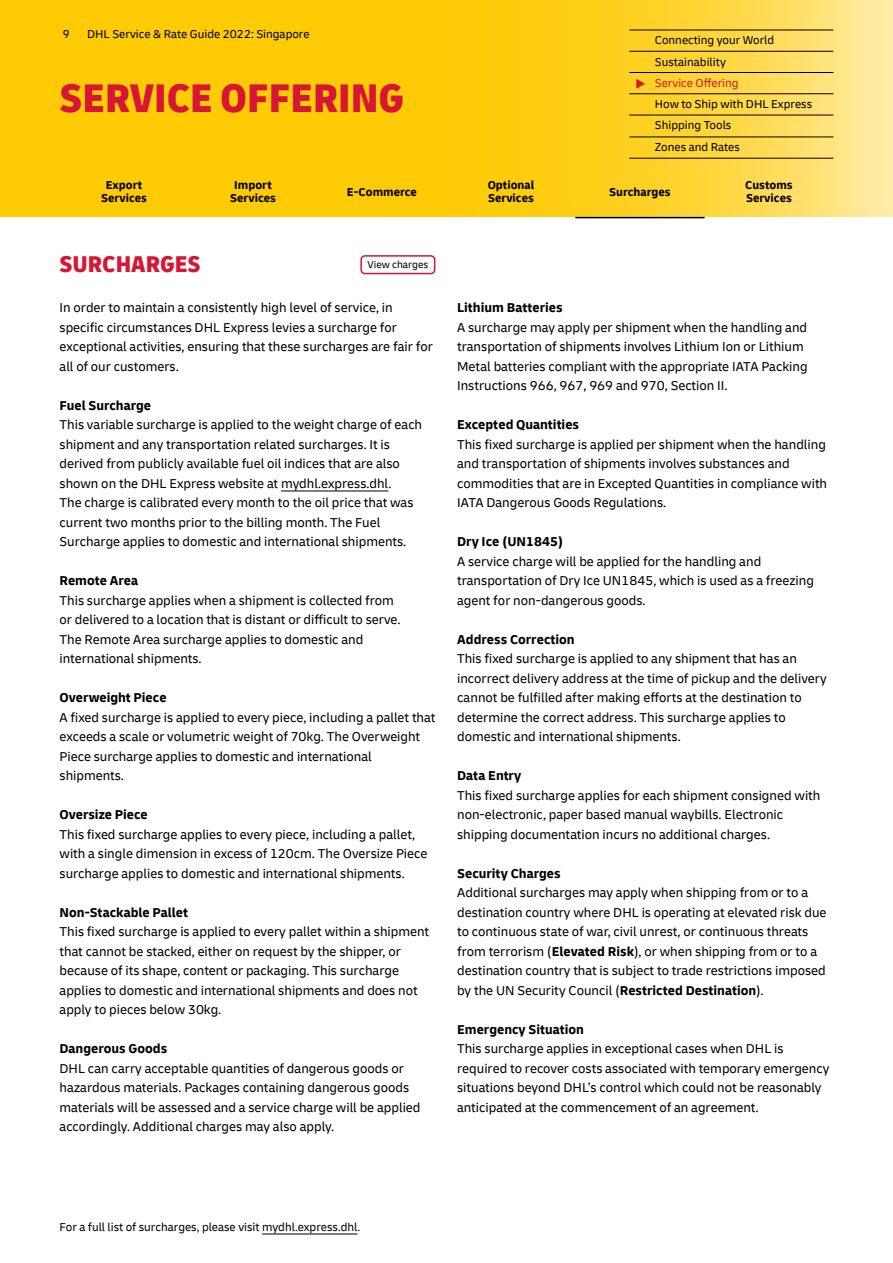
<style>
.page{position:relative;width:893px;height:1263px;background:#fff}
.page>*{position:absolute;margin:0;border:0;box-sizing:border-box;transform-origin:0 0}
.t1{font:900 condensed 42px "Delivery";color:#d71635}
.t2{font:900 condensed 24px "Delivery";color:#d71635}
.t3{font:13.5px/19.5px "Delivery";color:#000}
.t4{font:700 13.5px "Delivery";color:#000}
.t5{font:12px/21.5px "Delivery";color:#000}
.t6{font:700 12px/13.5px "Delivery";color:#000;text-align:center}
.t7{font:10.5px "Delivery";color:#000}
.s1{color:#d71635}
.s2{font-weight:700}
</style>
<div class="page">
<svg style="left:0;top:0;width:893px;height:217px"></svg>
<svg style="left:629px;top:30px;width:26px;height:1px"></svg>
<hr style="left:655px;top:30px;width:178px;height:1px;background:#000">
<svg style="left:629px;top:51px;width:26px;height:1px"></svg>
<hr style="left:655px;top:51px;width:178px;height:1px;background:#000">
<svg style="left:629px;top:72px;width:26px;height:1px"></svg>
<hr style="left:655px;top:72px;width:178px;height:1px;background:#000">
<svg style="left:629px;top:94px;width:26px;height:1px"></svg>
<hr style="left:655px;top:94px;width:178px;height:1px;background:#000">
<svg style="left:629px;top:115px;width:26px;height:1px"></svg>
<hr style="left:655px;top:115px;width:178px;height:1px;background:#000">
<svg style="left:629px;top:137px;width:26px;height:1px"></svg>
<hr style="left:655px;top:137px;width:178px;height:1px;background:#000">
<svg style="left:629px;top:158px;width:26px;height:1px"></svg>
<hr style="left:655px;top:158px;width:178px;height:1px;background:#000">
<hr style="left:281px;top:491px;width:107px;height:1px;background:#000">
<hr style="left:262px;top:1234px;width:96px;height:1px;background:#000">
<hr style="left:575px;top:217px;width:130px;height:1px;background:#000">
<div style="left:360px;top:255px;width:75px;height:19px;border:2px solid #d71635;border-radius:4px"></div>
<p class="t5" style="left:63px;top:24px;width:8px">9</p>
<p class="t5" style="left:87px;top:24px;width:224px">DHL Service &amp; Rate Guide 2022: Singapore</p>
<h1 class="t1" style="left:60px;top:73px;width:346px">SERVICE OFFERING</h1>
<p class="t5" style="left:655px;top:30px;width:121px">Connecting your World<br>Sustainability</p>
<p class="t5" style="left:655px;top:72px;width:159px;text-indent:-20px"><span class="s1">◆ Service Offering<br></span>How to Ship with DHL Express<br>Shipping Tools<br>Zones and Rates</p>
<p class="t6" style="left:101px;top:178px;width:47px">Export<br>Services</p>
<p class="t6" style="left:230px;top:178px;width:47px">Import<br>Services</p>
<p class="t6" style="left:347px;top:185px;width:72px">E-Commerce</p>
<p class="t6" style="left:488px;top:178px;width:48px;text-align:left">Optional<br>Services</p>
<p class="t6" style="left:609px;top:185px;width:63px">Surcharges</p>
<p class="t6" style="left:745px;top:178px;width:49px;text-align:left">Customs<br>Services</p>
<h2 class="t2" style="left:60px;top:250px;width:143px">SURCHARGES</h2>
<p class="t3" style="left:60px;top:298px;width:375px">In order to maintain a consistently high level of service, in specific circumstances DHL Express levies a surcharge for exceptional activities, ensuring that these surcharges are fair for all of our customers.</p>
<p class="t4" style="left:60px;top:397px;width:93px">Fuel Surcharge</p>
<p class="t3" style="left:60px;top:415px;width:364px">This variable surcharge is applied to the weight charge of each shipment and any transportation related surcharges. It is derived from publicly available fuel oil indices that are also shown on the DHL Express website at mydhl.express.dhl.<br>The charge is calibrated every month to the oil price that was current two months prior to the billing month. The Fuel Surcharge applies to domestic and international shipments.</p>
<p class="t4" style="left:60px;top:573px;width:80px">Remote Area</p>
<p class="t3" style="left:60px;top:590px;width:343px">This surcharge applies when a shipment is collected from or delivered to a location that is distant or difficult to serve.<br>The Remote Area surcharge applies to domestic and international shipments.</p>
<p class="t4" style="left:60px;top:690px;width:109px">Overweight Piece</p>
<p class="t3" style="left:60px;top:707px;width:377px">A fixed surcharge is applied to every piece, including a pallet that exceeds a scale or volumetric weight of 70kg. The Overweight Piece surcharge applies to domestic and international shipments.</p>
<p class="t4" style="left:60px;top:807px;width:90px">Oversize Piece</p>
<p class="t3" style="left:60px;top:824px;width:369px">This fixed surcharge applies to every piece, including a pallet, with a single dimension in excess of 120cm. The Oversize Piece surcharge applies to domestic and international shipments.</p>
<p class="t4" style="left:60px;top:904px;width:130px">Non-Stackable Pallet</p>
<p class="t3" style="left:60px;top:922px;width:371px">This fixed surcharge is applied to every pallet within a shipment that cannot be stacked, either on request by the shipper, or because of its shape, content or packaging. This surcharge applies to domestic and international shipments and does not apply to pieces below 30kg.</p>
<p class="t4" style="left:60px;top:1041px;width:109px">Dangerous Goods</p>
<p class="t3" style="left:60px;top:1058px;width:362px">DHL can carry acceptable quantities of dangerous goods or hazardous materials. Packages containing dangerous goods materials will be assessed and a service charge will be applied accordingly. Additional charges may also apply.</p>
<p class="t7" style="left:368px;top:258px;width:62px">View charges</p>
<p class="t4" style="left:457px;top:300px;width:107px">Lithium Batteries</p>
<p class="t3" style="left:457px;top:317px;width:352px">A surcharge may apply per shipment when the handling and transportation of shipments involves Lithium Ion or Lithium Metal batteries compliant with the appropriate IATA Packing Instructions 966, 967, 969 and 970, Section II.</p>
<p class="t4" style="left:457px;top:417px;width:123px">Excepted Quantities</p>
<p class="t3" style="left:457px;top:434px;width:372px">This fixed surcharge is applied per shipment when the handling and transportation of shipments involves substances and commodities that are in Excepted Quantities in compliance with IATA Dangerous Goods Regulations.</p>
<p class="t4" style="left:457px;top:534px;width:108px">Dry Ice (UN1845)</p>
<p class="t3" style="left:457px;top:551px;width:358px">A service charge will be applied for the handling and transportation of Dry Ice UN1845, which is used as a freezing agent for non-dangerous goods.</p>
<p class="t4" style="left:457px;top:631px;width:119px">Address Correction</p>
<p class="t3" style="left:457px;top:649px;width:371px">This fixed surcharge is applied to any shipment that has an incorrect delivery address at the time of pickup and the delivery cannot be fulfilled after making efforts at the destination to determine the correct address. This surcharge applies to domestic and international shipments.</p>
<p class="t4" style="left:457px;top:768px;width:66px">Data Entry</p>
<p class="t3" style="left:457px;top:785px;width:365px">This fixed surcharge applies for each shipment consigned with non-electronic, paper based manual waybills. Electronic shipping documentation incurs no additional charges.</p>
<p class="t4" style="left:457px;top:865px;width:105px">Security Charges</p>
<p class="t3" style="left:457px;top:883px;width:371px">Additional surcharges may apply when shipping from or to a destination country where DHL is operating at elevated risk due to continuous state of war, civil unrest, or continuous threats from terrorism (<span class="s2">Elevated Risk</span>), or when shipping from or to a destination country that is subject to trade restrictions imposed by the UN Security Council (<span class="s2">Restricted Destination</span>).</p>
<p class="t4" style="left:457px;top:1021px;width:128px">Emergency Situation</p>
<p class="t3" style="left:457px;top:1039px;width:374px">This surcharge applies in exceptional cases when DHL is required to recover costs associated with temporary emergency situations beyond DHL’s control which could not be reasonably anticipated at the commencement of an agreement.</p>
<p class="t5" style="left:60px;top:1216px;width:302px">For a full list of surcharges, please visit mydhl.express.dhl.</p>
</div>
